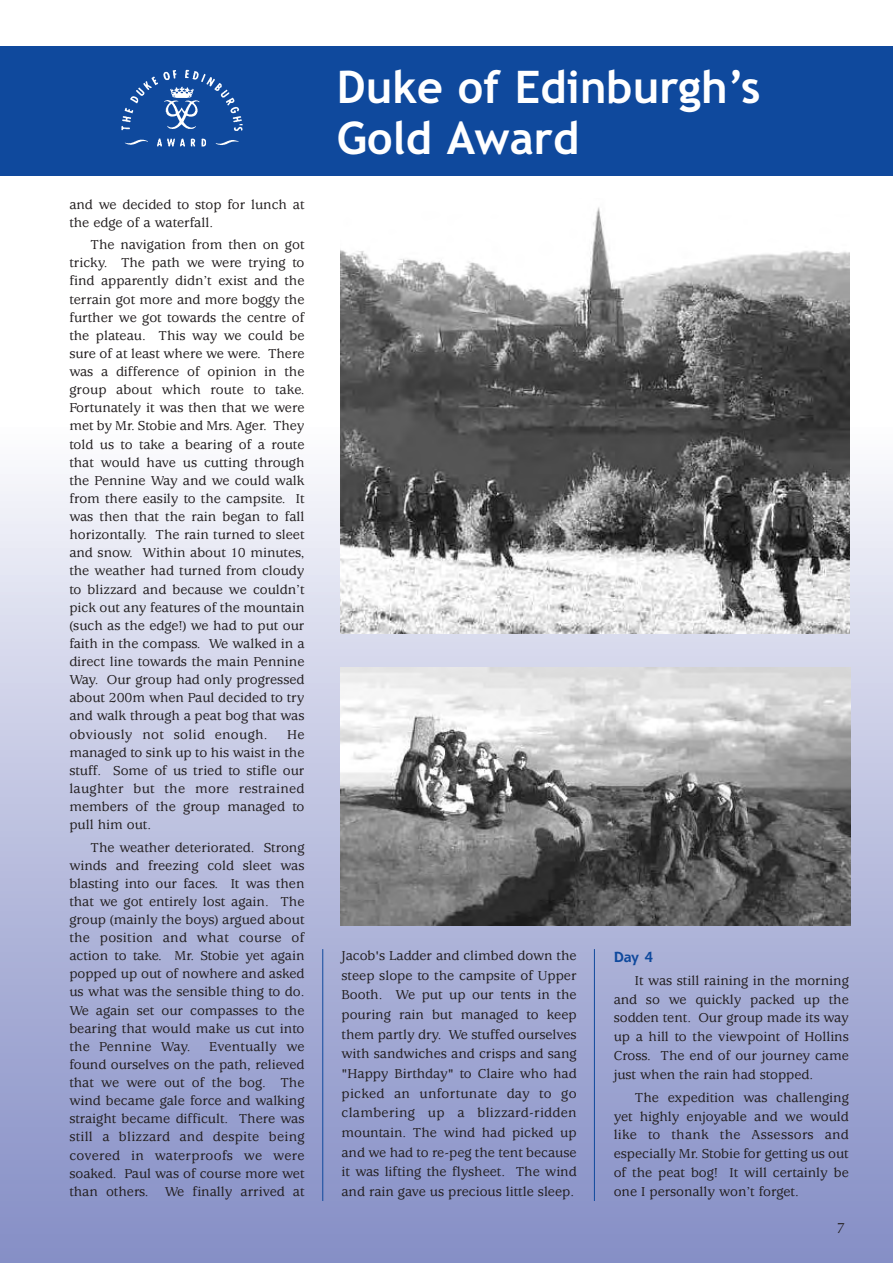
<style>
.page{position:relative;width:893px;height:1263px;background:#fff}
.page>*{position:absolute;margin:0;border:0;box-sizing:border-box;transform-origin:0 0}
.t1{font:700 45px/51px "Trebuchet MS";color:#fff}
.t2{font:15px "Optima";color:#231f20}
.t3{font:500 14.25px/18.1px "Usherwood";color:#231f20;text-align:justify}
.t4{font:700 14.25px "Shannon";color:#0f499d}
</style>
<div class="page">
<div style="left:0;top:428px;width:893px;height:835px;background:linear-gradient(to bottom,#f8f8fc,#818ac4)"></div>
<img style="left:340px;top:207px;width:509px;height:427px">
<img style="left:340px;top:668px;width:510px;height:258px">
<div style="left:0;top:47px;width:893px;height:129px;background:#0f499d"></div>
<img style="left:121px;top:69px;width:122px;height:78px">
<hr style="left:322px;top:949px;width:1px;height:252px;background:#0f499d">
<hr style="left:594px;top:949px;width:1px;height:252px;background:#0f499d">
<p class="t3" style="left:69px;top:196px;width:237px">and we decided to stop for lunch at the edge of a waterfall.</p>
<p class="t3" style="left:69px;top:237px;width:237px;text-indent:21px">The navigation from then on got tricky. The path we were trying to find apparently didn’t exist and the terrain got more and more boggy the further we got towards the centre of the plateau. This way we could be sure of at least where we were. There was a difference of opinion in the group about which route to take.<br>Fortunately it was then that we were met by Mr. Stobie and Mrs. Ager. They told us to take a bearing of a route that would have us cutting through the Pennine Way and we could walk from there easily to the campsite. It was then that the rain began to fall horizontally. The rain turned to sleet and snow. Within about 10 minutes, the weather had turned from cloudy to blizzard and because we couldn’t pick out any features of the mountain (such as the edge!) we had to put our faith in the compass. We walked in a direct line towards the main Pennine Way. Our group had only progressed about 200m when Paul decided to try and walk through a peat bog that was obviously not solid enough.</p>
<p class="t3" style="left:69px;top:726px;width:237px;text-indent:218px">He managed to sink up to his waist in the stuff. Some of us tried to stifle our laughter but the more restrained members of the group managed to pull him out.</p>
<p class="t3" style="left:69px;top:839px;width:237px;text-indent:21px">The weather deteriorated. Strong winds and freezing cold sleet was blasting into our faces. It was then that we got entirely lost again. The group (mainly the boys) argued about the position and what course of action to take. Mr. Stobie yet again popped up out of nowhere and asked us what was the sensible thing to do.<br>We again set our compasses to the bearing that would make us cut into the Pennine Way.</p>
<p class="t3" style="left:69px;top:1039px;width:237px;text-indent:140px">Eventually we found ourselves on the path, relieved that we were out of the bog. The wind became gale force and walking straight became difficult. There was still a blizzard and despite being covered in waterproofs we were soaked. Paul was of course more wet than others. We finally arrived at</p>
<h1 class="t1" style="left:337px;top:62px;width:425px">Duke of Edinburgh’s<br>Gold Award</h1>
<p class="t3" style="left:341px;top:947px;width:237px;line-height:19.6px">Jacob's Ladder and climbed down the steep slope to the campsite of Upper Booth. We put up our tents in the pouring rain but managed to keep them partly dry. We stuffed ourselves with sandwiches and crisps and sang "Happy Birthday" to Claire who had picked an unfortunate day to go clambering up a blizzard-ridden mountain. The wind had picked up and we had to re-peg the tent because it was lifting the flysheet. The wind and rain gave us precious little sleep.</p>
<p class="t4" style="left:614px;top:951px;width:41px">Day 4</p>
<p class="t3" style="left:614px;top:972px;width:237px;line-height:18.8px;text-indent:21px">It was still raining in the morning and so we quickly packed up the sodden tent. Our group made its way up a hill to the viewpoint of Hollins Cross. The end of our journey came just when the rain had stopped.</p>
<p class="t3" style="left:614px;top:1089px;width:237px;line-height:18.8px;text-indent:21px">The expedition was challenging yet highly enjoyable and we would like to thank the Assessors and especially Mr. Stobie for getting us out of the peat bog! It will certainly be one I personally won’t forget.</p>
<p class="t2" style="left:837px;top:1222px;width:10px">7</p>
</div>
